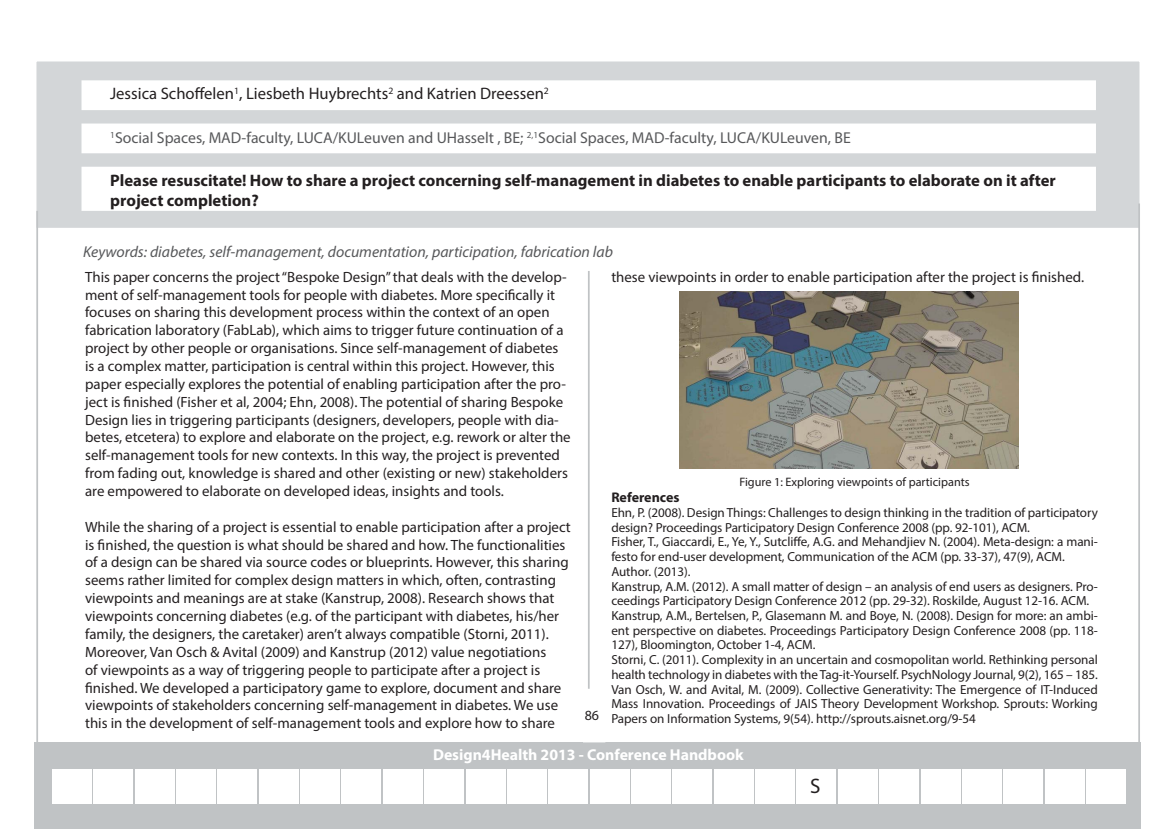
<style>
.page{position:relative;width:1176px;height:829px;background:#fff}
.page>*{position:absolute;margin:0;border:0;box-sizing:border-box;transform-origin:0 0}
.Abstracts_body_text{font:21px "Myriad Pro";color:#231f20}
.t1{font:700 16.62px/19.9px "Myriad Pro";color:#231f20}
.authors{font:16.62px "Myriad Pro";color:#231f20}
.affilliation{font:15.75px "Myriad Pro";color:#57585a}
.Abstracts_keywords{font:italic 15.75px "Myriad Pro";color:#57585a}
.t2{font:700 15.75px "Myriad Pro";color:#fff}
.Abstracts_body_text-2{font:14.88px/17.8px "Myriad Pro";color:#231f20}
.Abstracts_body_text-3{font:700 14px "Myriad Pro";color:#231f20}
.t3{font:14px "Myriad Pro";color:#231f20}
.Abstracts_body_text-4{font:13.12px/14.7px "Myriad Pro";letter-spacing:-.005em;color:#231f20}
.Abstracts_body_text-5{font:12.25px "Myriad Pro";color:#231f20}
</style>
<div class="page">
<div style="left:35px;top:60px;width:1106px;height:169px;background:#d3d6d8;border:2px solid #fff"></div>
<div style="left:81px;top:80px;width:1015px;height:30px;background:#fff;border:2px solid #fff"></div>
<div style="left:81px;top:123px;width:1015px;height:30px;background:#fff;border:2px solid #fff"></div>
<div style="left:81px;top:167px;width:1015px;height:44px;background:#fff"></div>
<div style="left:35px;top:742px;width:1106px;height:86px;background:#c0c3c5"></div>
<hr style="left:36px;top:211px;width:2px;height:537px;background:#c0c3c5">
<hr style="left:588px;top:271px;width:2px;height:417px;background:#c0c3c5">
<hr style="left:1138px;top:203px;width:2px;height:544px;background:#c0c3c5">
<div style="left:52px;top:769px;width:40px;height:34px;background:#fff"></div>
<div style="left:94px;top:769px;width:39px;height:34px;background:#fff"></div>
<div style="left:135px;top:769px;width:40px;height:34px;background:#fff"></div>
<div style="left:176px;top:769px;width:40px;height:34px;background:#fff"></div>
<div style="left:218px;top:769px;width:39px;height:34px;background:#fff"></div>
<div style="left:259px;top:769px;width:40px;height:34px;background:#fff"></div>
<div style="left:300px;top:769px;width:40px;height:34px;background:#fff"></div>
<div style="left:342px;top:769px;width:39px;height:34px;background:#fff"></div>
<div style="left:383px;top:769px;width:40px;height:34px;background:#fff"></div>
<div style="left:424px;top:769px;width:40px;height:34px;background:#fff"></div>
<div style="left:466px;top:769px;width:39px;height:34px;background:#fff"></div>
<div style="left:507px;top:769px;width:40px;height:34px;background:#fff"></div>
<div style="left:548px;top:769px;width:40px;height:34px;background:#fff"></div>
<div style="left:590px;top:769px;width:39px;height:34px;background:#fff"></div>
<div style="left:631px;top:769px;width:40px;height:34px;background:#fff"></div>
<div style="left:672px;top:769px;width:40px;height:34px;background:#fff"></div>
<div style="left:714px;top:769px;width:39px;height:34px;background:#fff"></div>
<div style="left:755px;top:769px;width:40px;height:34px;background:#fff"></div>
<div style="left:796px;top:769px;width:40px;height:34px;background:#fff"></div>
<div style="left:838px;top:769px;width:39px;height:34px;background:#fff"></div>
<div style="left:879px;top:769px;width:40px;height:34px;background:#fff"></div>
<div style="left:920px;top:769px;width:40px;height:34px;background:#fff"></div>
<div style="left:962px;top:769px;width:39px;height:34px;background:#fff"></div>
<div style="left:1003px;top:769px;width:40px;height:34px;background:#fff"></div>
<div style="left:1044px;top:769px;width:40px;height:34px;background:#fff"></div>
<div style="left:1086px;top:769px;width:39px;height:34px;background:#fff"></div>
<img style="left:679px;top:292px;width:339px;height:176px">
<p class="authors" style="left:110px;top:83px;width:440px">Jessica Schoffelen<sup>1</sup>, Liesbeth Huybrechts<sup>2</sup> and Katrien Dreessen<sup>2</sup></p>
<p class="affilliation" style="left:110px;top:128px;width:742px"><sup>1</sup>Social Spaces, MAD-faculty, LUCA/KULeuven and UHasselt , BE; <sup>2,1</sup>Social Spaces, MAD-faculty, LUCA/KULeuven, BE</p>
<p class="t1" style="left:110px;top:170px;width:947px">Please resuscitate! How to share a project concerning self-management in diabetes to enable participants to elaborate on it after project completion?</p>
<p class="Abstracts_keywords" style="left:83px;top:242px;width:531px">Keywords: diabetes, self-management, documentation, participation, fabrication lab</p>
<p class="Abstracts_body_text-2" style="left:611px;top:267px;width:474px">these viewpoints in order to enable participation after the project is finished.</p>
<p class="Abstracts_body_text-2" style="left:85px;top:267px;width:487px">This paper concerns the project “Bespoke Design” that deals with the develop&shy;ment of self-management tools for people with diabetes. More specifically it focuses on sharing this development process within the context of an open fabrication laboratory (FabLab), which aims to trigger future continuation of a project by other people or organisations. Since self-management of diabetes is a complex matter, participation is central within this project. However, this paper especially explores the potential of enabling participation after the pro&shy;ject is finished (Fisher et al, 2004; Ehn, 2008). The potential of sharing Bespoke Design lies in triggering participants (designers, developers, people with dia&shy;betes, etcetera) to explore and elaborate on the project, e.g. rework or alter the self-management tools for new contexts. In this way, the project is prevented from fading out, knowledge is shared and other (existing or new) stakeholders are empowered to elaborate on developed ideas, insights and tools.</p>
<p class="Abstracts_body_text-2" style="left:85px;top:517px;width:487px">While the sharing of a project is essential to enable participation after a project is finished, the question is what should be shared and how. The functionalities of a design can be shared via source codes or blueprints. However, this sharing seems rather limited for complex design matters in which, often, contrasting viewpoints and meanings are at stake (Kanstrup, 2008). Research shows that viewpoints concerning diabetes (e.g. of the participant with diabetes, his/her family, the designers, the caretaker) aren’t always compatible (Storni, 2011).<br>Moreover, Van Osch &amp; Avital (2009) and Kanstrup (2012) value negotiations<br>of viewpoints as a way of triggering people to participate after a project is finished. We developed a participatory game to explore, document and share viewpoints of stakeholders concerning self-management in diabetes. We use this in the development of self-management tools and explore how to share</p>
<p class="Abstracts_body_text-5" style="left:739px;top:474px;width:232px">Figure 1: Exploring viewpoints of participants</p>
<p class="Abstracts_body_text-3" style="left:611px;top:488px;width:70px">References</p>
<p class="Abstracts_body_text-4" style="left:611px;top:505px;width:488px">Ehn, P. (2008). Design Things: Challenges to design thinking in the tradition of participatory design? Proceedings Participatory Design Conference 2008 (pp. 92-101), ACM.</p>
<p class="Abstracts_body_text-4" style="left:611px;top:534px;width:488px">Fisher, T., Giaccardi, E., Ye, Y., Sutcliffe, A.G. and Mehandjiev N. (2004). Meta-design: a mani&shy;festo for end-user development, Communication of the ACM (pp. 33-37), 47(9), ACM.</p>
<p class="Abstracts_body_text-4" style="left:611px;top:564px;width:81px">Author. (2013).</p>
<p class="Abstracts_body_text-4" style="left:611px;top:578px;width:488px">Kanstrup, A.M. (2012). A small matter of design – an analysis of end users as designers. Pro&shy;ceedings Participatory Design Conference 2012 (pp. 29-32). Roskilde, August 12-16. ACM.</p>
<p class="Abstracts_body_text-4" style="left:611px;top:608px;width:488px;text-align:justify">Kanstrup, A.M., Bertelsen, P., Glasemann M. and Boye, N. (2008). Design for more: an ambi&shy;ent perspective on diabetes. Proceedings Participatory Design Conference 2008 (pp. 118- 127), Bloomington, October 1-4, ACM.</p>
<p class="Abstracts_body_text-4" style="left:611px;top:652px;width:488px">Storni, C. (2011). Complexity in an uncertain and cosmopolitan world. Rethinking personal health technology in diabetes with the Tag-it-Yourself. PsychNology Journal, 9(2), 165 – 185.</p>
<p class="Abstracts_body_text-4" style="left:611px;top:681px;width:488px;text-align:justify">Van Osch, W. and Avital, M. (2009). Collective Generativity: The Emergence of IT-Induced Mass Innovation. Proceedings of JAIS Theory Development Workshop. Sprouts: Working Papers on Information Systems, 9(54). http://sprouts.aisnet.org/9-54</p>
<p class="t3" style="left:585px;top:706px;width:16px">86</p>
<p class="t2" style="left:433px;top:744px;width:312px">Design4Health 2013 - Conference Handbook</p>
<p class="Abstracts_body_text" style="left:810px;top:773px;width:12px">S</p>
</div>
